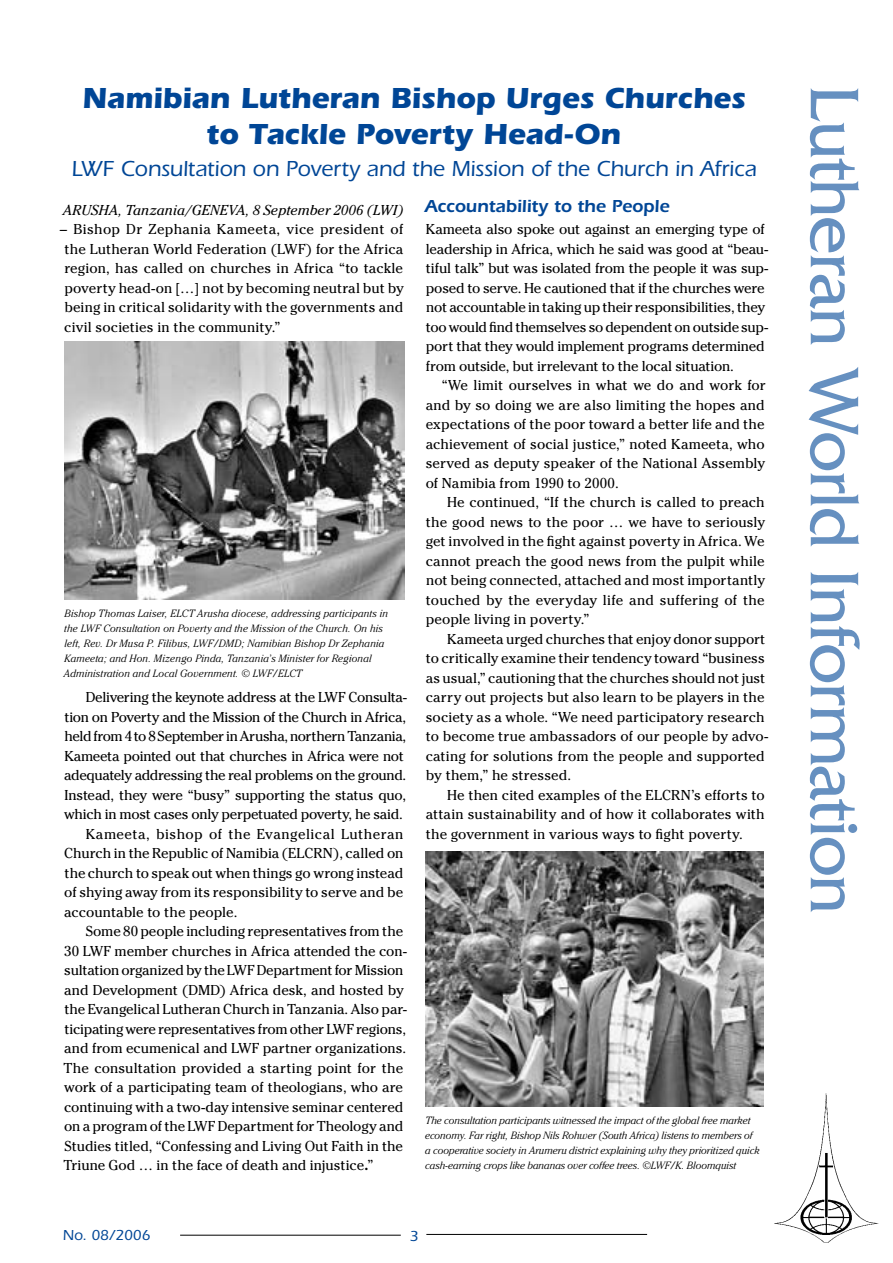
<style>
.page{position:relative;width:893px;height:1263px;background:#fff}
.page>*{position:absolute;margin:0;border:0;box-sizing:border-box;transform-origin:0 0}
.t1{font:72px "Friz Quadrata";letter-spacing:-.02em;color:#6690c0}
.t2{font:700 30px/36px "Itc Eras";letter-spacing:-.005em;color:#004696;text-align:center}
.t3{font:500 22.5px "Itc Eras";letter-spacing:-.005em;color:#004696}
.t4{font:600 18px "Itc Eras";color:#004696}
.t5{font:500 15px "Itc Eras";letter-spacing:.005em;color:#004696}
.t6{font:14.25px/19.5px "Cheltenham";letter-spacing:-.01em;color:#000;text-align:justify}
.t7{font:14.25px "Cheltenham";letter-spacing:-.03em;color:#000}
.t8{font:italic 14.25px "Cheltenham";letter-spacing:.01em;color:#000}
.t9{font:14.25px "Cheltenham";letter-spacing:.035em;color:#000}
.t10{font:italic 300 10.5px/15px "Cheltenham";letter-spacing:.01em;color:#000}
.s1{font-style:italic}
.s2{font-weight:700}
</style>
<div class="page">
<hr style="left:180px;top:1235px;width:221px;height:1px;background:#000">
<hr style="left:426px;top:1234px;width:221px;height:1px;background:#000">
<img style="left:774px;top:1093px;width:105px;height:150px">
<img style="left:64px;top:341px;width:341px;height:259px">
<img style="left:425px;top:851px;width:339px;height:255px">
<h2 class="t2" style="left:82px;top:80px;width:665px">Namibian Lutheran Bishop Urges Churches to Tackle Poverty Head-On</h2>
<h3 class="t3" style="left:72px;top:156px;width:687px">LWF Consultation on Poverty and the Mission of the Church in Africa</h3>
<p class="t8" style="left:63px;top:201px;width:342px">ARUSHA, Tanzania/GENEVA, 8 September 2006 (LWI)</p>
<p class="t6" style="left:64px;top:219px;width:341px;text-indent:-4px"><span class="s1">–</span> Bishop Dr Zephania Kameeta, vice president of the Lutheran World Federation (LWF) for the Africa region, has called on churches in Africa “to tackle poverty head-on […] not by becoming neutral but by being in critical solidarity with the governments and civil societies in the community.”</p>
<p class="t4" style="left:425px;top:196px;width:246px">Accountability to the People</p>
<p class="t6" style="left:426px;top:219px;width:344px;text-align:left">Kameeta also spoke out against an emerging type of leadership in Africa, which he said was good at “beau&shy;tiful talk” but was isolated from the people it was sup&shy;posed to serve. He cautioned that if the churches were not accountable in taking up their responsibilities, they too would find themselves so dependent on outside sup&shy;port that they would implement programs determined from outside, but irrelevant to the local situation.</p>
<p class="t6" style="left:426px;top:375px;width:342px;text-indent:16px">“We limit ourselves in what we do and work for and by so doing we are also limiting the hopes and expectations of the poor toward a better life and the achievement of social justice,” noted Kameeta, who served as deputy speaker of the National Assembly of Namibia from 1990 to 2000.</p>
<p class="t6" style="left:426px;top:492px;width:341px;text-indent:22px">He continued, “If the church is called to preach the good news to the poor … we have to seriously get involved in the fight against poverty in Africa. We cannot preach the good news from the pulpit while not being connected, attached and most importantly touched by the everyday life and suffering of the people living in poverty.”</p>
<p class="t6" style="left:426px;top:629px;width:344px;text-align:left;text-indent:22px">Kameeta urged churches that enjoy donor support to critically examine their tendency toward “business as usual,” cautioning that the churches should not just carry out projects but also learn to be players in the society as a whole. “We need participatory research to become true ambassadors of our people by advo&shy;cating for solutions from the people and supported by them,” he stressed.</p>
<p class="t6" style="left:426px;top:785px;width:341px;text-indent:21px">He then cited examples of the ELCRN’s efforts to attain sustainability and of how it collaborates with the government in various ways to fight poverty.</p>
<p class="t10" style="left:64px;top:606px;width:326px">Bishop Thomas Laiser, ELCT Arusha diocese, addressing participants in the LWF Consultation on Poverty and the Mission of the Church. On his left, Rev. Dr Musa P. Filibus, LWF/DMD; Namibian Bishop Dr Zephania Kameeta; and Hon. Mizengo Pinda, Tanzania’s Minister for Regional Administration and Local Government. © LWF/ELCT</p>
<p class="t6" style="left:86px;top:687px;width:322px">Delivering the keynote address at the LWF Consulta-</p>
<p class="t6" style="left:64px;top:707px;width:343px">tion on Poverty and the Mission of the Church in Africa,</p>
<p class="t6" style="left:64px;top:726px;width:343px">held from 4 to 8 September in Arusha, northern Tanzania,</p>
<p class="t6" style="left:64px;top:746px;width:341px">Kameeta pointed out that churches in Africa were not</p>
<p class="t7" style="left:64px;top:767px;width:344px">adequately addressing the real problems on the ground.</p>
<p class="t6" style="left:65px;top:785px;width:343px">Instead, they were “busy” supporting the status quo,</p>
<p class="t6" style="left:64px;top:804px;width:340px">which in most cases only perpetuated poverty, he said.</p>
<p class="t9" style="left:86px;top:825px;width:319px">Kameeta, bishop of the Evangelical Lutheran</p>
<p class="t6" style="left:64px;top:843px;width:341px">Church in the Republic of Namibia (ELCRN), called on</p>
<p class="t6" style="left:64px;top:863px;width:340px">the church to speak out when things go wrong instead</p>
<p class="t6" style="left:64px;top:882px;width:340px">of shying away from its responsibility to serve and be</p>
<p class="t6" style="left:64px;top:902px;width:175px">accountable to the people.</p>
<p class="t6" style="left:86px;top:921px;width:319px">Some 80 people including representatives from the</p>
<p class="t6" style="left:64px;top:941px;width:344px">30 LWF member churches in Africa attended the con-</p>
<p class="t6" style="left:64px;top:960px;width:341px">sultation organized by the LWF Department for Mission</p>
<p class="t6" style="left:64px;top:980px;width:341px">and Development (DMD) Africa desk, and hosted by</p>
<p class="t6" style="left:64px;top:999px;width:344px">the Evangelical Lutheran Church in Tanzania. Also par-</p>
<p class="t6" style="left:64px;top:1019px;width:343px">ticipating were representatives from other LWF regions,</p>
<p class="t6" style="left:64px;top:1038px;width:343px">and from ecumenical and LWF partner organizations.</p>
<p class="t6" style="left:64px;top:1058px;width:341px">The consultation provided a starting point for the</p>
<p class="t6" style="left:64px;top:1077px;width:340px">work of a participating team of theologians, who are</p>
<p class="t6" style="left:64px;top:1097px;width:341px">continuing with a two-day intensive seminar centered</p>
<p class="t6" style="left:64px;top:1116px;width:341px">on a program of the LWF Department for Theology and</p>
<p class="t6" style="left:65px;top:1136px;width:340px">Studies titled, “Confessing and Living Out Faith in the</p>
<p class="t6" style="left:64px;top:1155px;width:311px">Triune God … in the face of death and injustice<span class="s2">.</span>”</p>
<p class="t10" style="left:425px;top:1112px;width:336px">The consultation participants witnessed the impact of the global free market economy. Far right, Bishop Nils Rohwer (South Africa) listens to members of a cooperative society in Arumeru district explaining why they prioritized quick cash-earning crops like bananas over coffee trees. ©LWF/K. Bloomquist</p>
<p class="t5" style="left:63px;top:1227px;width:89px">No. 08/2006</p>
<h1 class="t1" style="left:874px;top:85px;width:830px;rotate:90deg">Lutheran World Information</h1>
</div>
